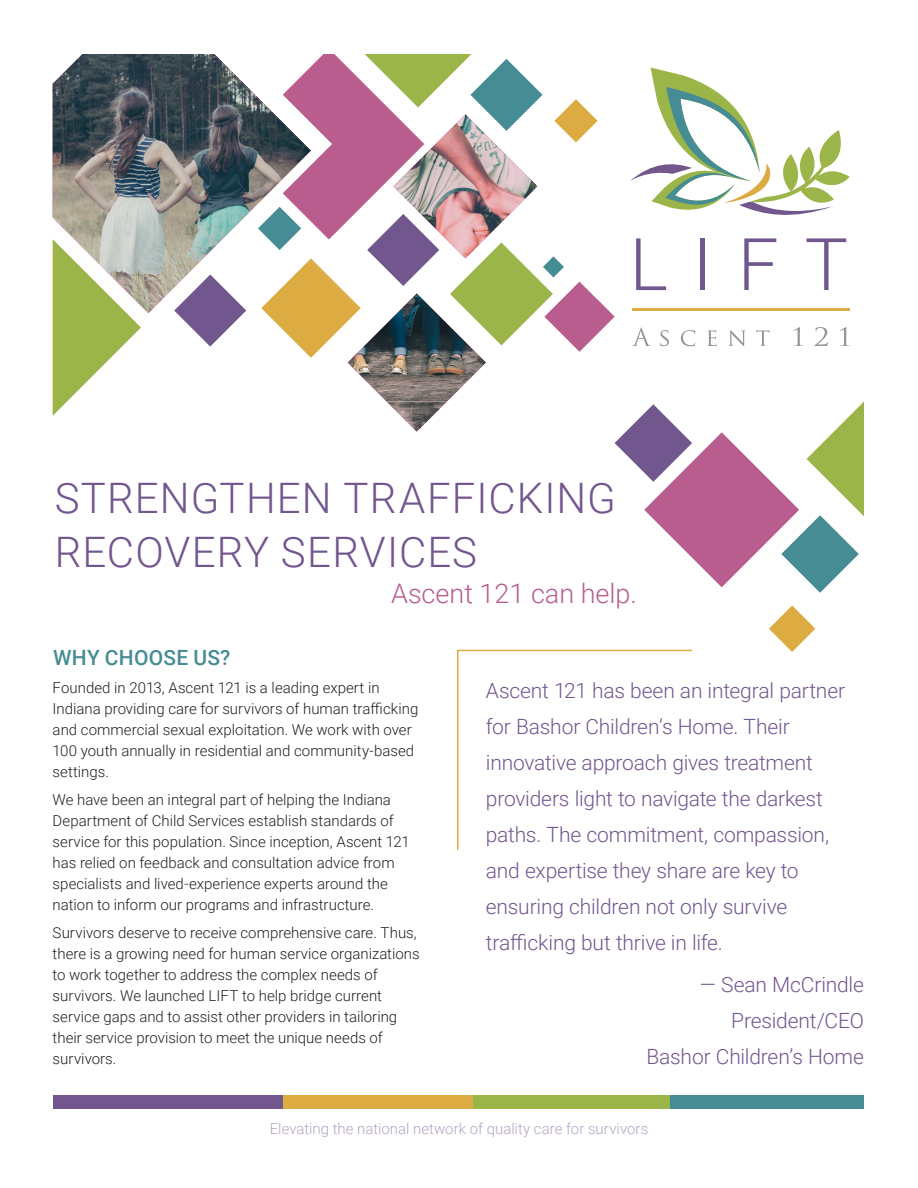
<style>
.page{position:relative;width:918px;height:1188px;background:#fff}
.page>*{position:absolute;margin:0;border:0;box-sizing:border-box;transform-origin:0 0}
.t1{font:300 42px/54px "Roboto";letter-spacing:.025em;color:#72568e}
.t2{font:300 27px "Roboto";color:#b85d8e}
.t3{font:300 21px/36px "Roboto";letter-spacing:-.01em;color:#72568e}
.t4{font:500 21px "Roboto";letter-spacing:.015em;color:#468c94}
.Body{font:300 15px/21px "Roboto";color:#231f20}
.t5{font:300 15px "Roboto";color:#b3a4c2}
</style>
<div class="page">
<div style="left:53px;top:1095px;width:231px;height:13px;background:#72568e"></div>
<div style="left:284px;top:1095px;width:193px;height:13px;background:#dcab41"></div>
<div style="left:473px;top:1095px;width:197px;height:13px;background:#9bb548"></div>
<div style="left:670px;top:1095px;width:194px;height:13px;background:#468c94"></div>
<svg style="left:53px;top:313px;width:88px;height:103px"></svg>
<svg style="left:176px;top:313px;width:68px;height:34px"></svg>
<img style="left:53px;top:54px;width:205px;height:259px">
<svg style="left:258px;top:54px;width:606px;height:539px"></svg>
<svg style="left:769px;top:605px;width:46px;height:47px"></svg>
<svg style="left:457px;top:649px;width:236px;height:201px"></svg>
<p class="t1" style="left:55px;top:470px;width:563px">STRENGTHEN TRAFFICKING<br>RECOVERY SERVICES</p>
<p class="t2" style="left:391px;top:575px;width:247px">Ascent 121 can help.</p>
<p class="t4" style="left:53px;top:643px;width:179px">WHY CHOOSE US?</p>
<p class="Body" style="left:53px;top:677px;width:367px">Founded in 2013, Ascent 121 is a leading expert in Indiana providing care for survivors of human trafficking and commercial sexual exploitation. We work with over 100 youth annually in residential and community-based settings.</p>
<p class="Body" style="left:53px;top:789px;width:359px">We have been an integral part of helping the Indiana Department of Child Services establish standards of service for this population. Since inception, Ascent 121 has relied on feedback and consultation advice from specialists and lived-experience experts around the nation to inform our programs and infrastructure.</p>
<p class="Body" style="left:53px;top:921px;width:368px">Survivors deserve to receive comprehensive care. Thus, there is a growing need for human service organizations to work together to address the complex needs of survivors. We launched LIFT to help bridge current service gaps and to assist other providers in tailoring their service provision to meet the unique needs of survivors.</p>
<p class="t3" style="left:486px;top:671px;width:361px">Ascent 121 has been an integral partner for Bashor Children’s Home. Their innovative approach gives treatment providers light to navigate the darkest paths. The commitment, compassion, and expertise they share are key to ensuring children not only survive trafficking but thrive in life.</p>
<p class="t3" style="left:646px;top:966px;width:219px;text-align:right">— Sean McCrindle<br>President/CEO<br>Bashor Children’s Home</p>
<p class="t5" style="left:270px;top:1118px;width:380px">Elevating the national network of quality care for survivors</p>
</div>
